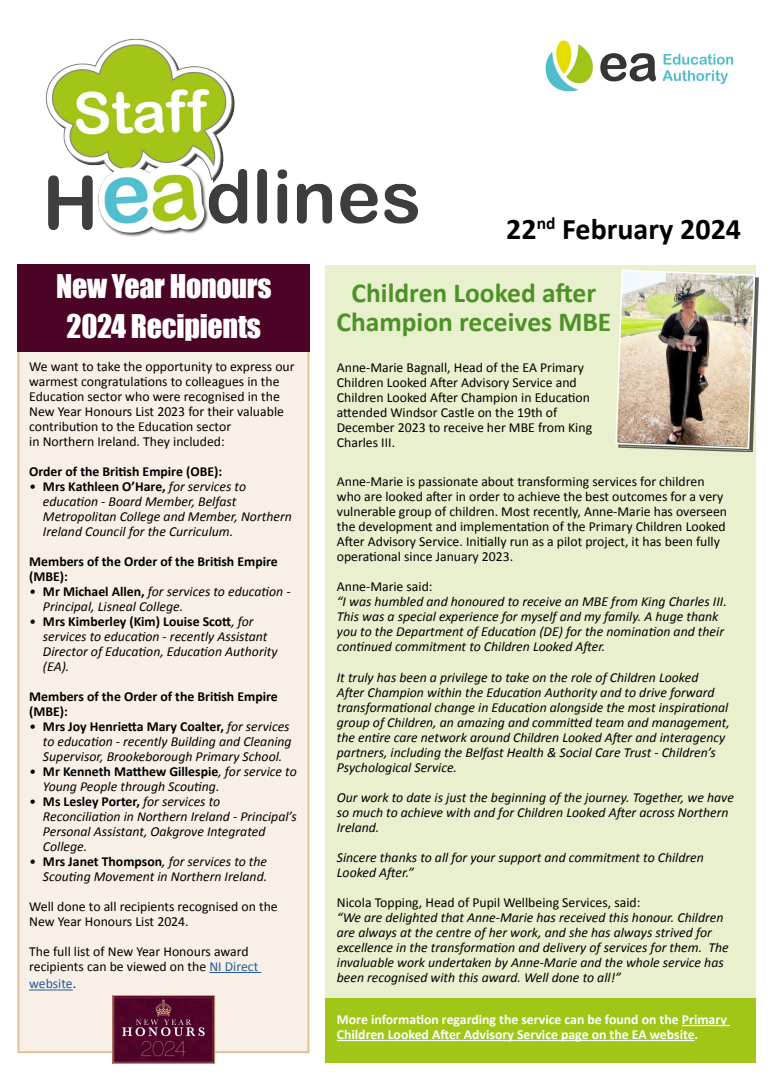
<style>
.page{position:relative;width:773px;height:1081px;background:#fff}
.page>*{position:absolute;margin:0;border:0;box-sizing:border-box;transform-origin:0 0}
.Impact_heading{font:30px "Impact";letter-spacing:-.01em;color:#fff}
.t1{font:700 30px "Calibri";color:#000}
.Heading_2{font:700 27.5px "Calibri";color:#4d9227}
.Main_text{font:italic 13.75px/15px "Calibri";color:#000}
.Main_text-2{font:13.75px/15px "Calibri";color:#000}
.Main_text-3{font:700 13.75px/15px "Calibri";color:#000}
.Main_text-4{font:700 13.75px/15px "Calibri";color:#fff}
.Main_text-5{font:13.75px "Calibri";color:#275b9b}
.s1{font-weight:700;font-style:normal}
.s2{color:#275b9b}
.s3{color:#000}
</style>
<div class="page">
<div style="left:325px;top:265px;width:430px;height:759px;background:#e9f0ce"></div>
<div style="left:325px;top:998px;width:430px;height:65px;background:#a2c617"></div>
<img style="left:545px;top:40px;width:189px;height:52px">
<div style="left:17px;top:264px;width:292px;height:789px;background:#f8f0e6"></div>
<div style="left:18px;top:265px;width:292px;height:87px;background:#4b0326"></div>
<hr style="left:209px;top:972px;width:52px;height:1px;background:#275b9b">
<hr style="left:29px;top:989px;width:44px;height:1px;background:#275b9b">
<div style="left:618px;top:273px;width:140px;height:179px;background:#000;opacity:.63"></div>
<img style="left:615px;top:269px;width:141px;height:181px">
<hr style="left:681px;top:1025px;width:48px;height:1px;background:#fff">
<hr style="left:337px;top:1040px;width:357px;height:1px;background:#fff">
<img style="left:45px;top:38px;width:373px;height:199px">
<img style="left:114px;top:997px;width:99px;height:64px">
<div style="left:112px;top:995px;width:103px;height:68px;border:1px solid #ddb787"></div>
<h1 class="Impact_heading" style="left:56px;top:263px;width:217px">New Year Honours</h1>
<h1 class="Impact_heading" style="left:67px;top:303px;width:196px">2024 Recipients</h1>
<p class="Main_text-2" style="left:29px;top:359px;width:267px">We want to take the opportunity to express our warmest congratulations to colleagues in the Education sector who were recognised in the New Year Honours List 2023 for their valuable contribution to the Education sector</p>
<p class="Main_text-2" style="left:29px;top:434px;width:197px">in Northern Ireland. They included:</p>
<p class="Main_text-3" style="left:29px;top:464px;width:194px">Order of the British Empire (OBE):</p>
<p class="Main_text" style="left:43px;top:478px;width:250px;text-indent:-14px">• <span class="s1">Mrs Kathleen O’Hare,</span> for services to education - Board Member, Belfast Metropolitan College and Member, Northern Ireland Council for the Curriculum.</p>
<p class="Main_text-3" style="left:29px;top:554px;width:250px">Members of the Order of the British Empire (MBE):</p>
<p class="Main_text" style="left:43px;top:583px;width:249px;text-indent:-14px">• <span class="s1">Mr Michael Allen,</span> for services to education -<br>Principal, Lisneal College.</p>
<p class="Main_text" style="left:43px;top:613px;width:236px;text-indent:-14px">• <span class="s1">Mrs Kimberley (Kim) Louise Scott</span>, for services to education - recently Assistant Director of Education, Education Authority (EA).</p>
<p class="Main_text-3" style="left:29px;top:689px;width:250px">Members of the Order of the British Empire (MBE):</p>
<p class="Main_text" style="left:43px;top:718px;width:250px;text-indent:-14px">• <span class="s1">Mrs Joy Henrietta Mary Coalter,</span> for services to education - recently Building and Cleaning<br>Supervisor, Brookeborough Primary School.</p>
<p class="Main_text" style="left:43px;top:763px;width:255px;text-indent:-14px">• <span class="s1">Mr Kenneth Matthew Gillespie</span>, for service to<br>Young People through Scouting.</p>
<p class="Main_text" style="left:43px;top:793px;width:255px;text-indent:-14px">• <span class="s1">Ms Lesley Porter,</span> for services to Reconciliation in Northern Ireland - Principal’s Personal Assistant, Oakgrove Integrated College.</p>
<p class="Main_text" style="left:29px;top:853px;width:239px;text-align:right">• <span class="s1">Mrs Janet Thompson</span>, for services to the<br>Scouting Movement in Northern Ireland.</p>
<p class="Main_text-2" style="left:29px;top:899px;width:250px">Well done to all recipients recognised on the<br>New Year Honours List 2024.</p>
<p class="Main_text-2" style="left:29px;top:944px;width:230px">The full list of New Year Honours award recipients can be viewed on the <span class="s2">NI Direct</span></p>
<p class="Main_text-5" style="left:29px;top:975px;width:49px">website<span class="s3">.</span></p>
<h1 class="t1" style="left:506px;top:210px;width:236px">22<sup>nd</sup> February 2024</h1>
<h1 class="Heading_2" style="left:351px;top:275px;width:246px">Children Looked after</h1>
<h1 class="Heading_2" style="left:336px;top:304px;width:276px">Champion receives MBE</h1>
<p class="Main_text-2" style="left:337px;top:360px;width:257px">Anne-Marie Bagnall, Head of the EA Primary Children Looked After Advisory Service and Children Looked After Champion in Education attended Windsor Castle on the 19th of December 2023 to receive her MBE from King Charles III.</p>
<p class="Main_text-2" style="left:337px;top:474px;width:391px">Anne-Marie is passionate about transforming services for children who are looked after in order to achieve the best outcomes for a very vulnerable group of children. Most recently, Anne-Marie has overseen the development and implementation of the Primary Children Looked After Advisory Service. Initially run as a pilot project, it has been fully operational since January 2023.</p>
<p class="Main_text-2" style="left:337px;top:579px;width:97px">Anne-Marie said:</p>
<p class="Main_text" style="left:337px;top:594px;width:391px">“I was humbled and honoured to receive an MBE from King Charles III.<br>This was a special experience for myself and my family. A huge thank you to the Department of Education (DE) for the nomination and their continued commitment to Children Looked After.</p>
<p class="Main_text" style="left:337px;top:669px;width:394px">It truly has been a privilege to take on the role of Children Looked<br>After Champion within the Education Authority and to drive forward transformational change in Education alongside the most inspirational group of Children, an amazing and committed team and management, the entire care network around Children Looked After and interagency partners, including the Belfast Health &amp; Social Care Trust - Children’s Psychological Service.</p>
<p class="Main_text" style="left:337px;top:789px;width:398px">Our work to date is just the beginning of the journey. Together, we have so much to achieve with and for Children Looked After across Northern<br>Ireland.</p>
<p class="Main_text" style="left:337px;top:849px;width:368px">Sincere thanks to all for your support and commitment to Children<br>Looked After.”</p>
<p class="Main_text-2" style="left:337px;top:894px;width:305px">Nicola Topping, Head of Pupil Wellbeing Services, said:</p>
<p class="Main_text" style="left:337px;top:909px;width:393px">“We are delighted that Anne-Marie has received this honour. Children are always at the centre of her work, and she has always strived for excellence in the transformation and delivery of services for them. The invaluable work undertaken by Anne-Marie and the whole service has been recognised with this award. Well done to all!”</p>
<p class="Main_text-4" style="left:337px;top:1012px;width:391px">More information regarding the service can be found on the Primary<br>Children Looked After Advisory Service page on the EA website.</p>
</div>
